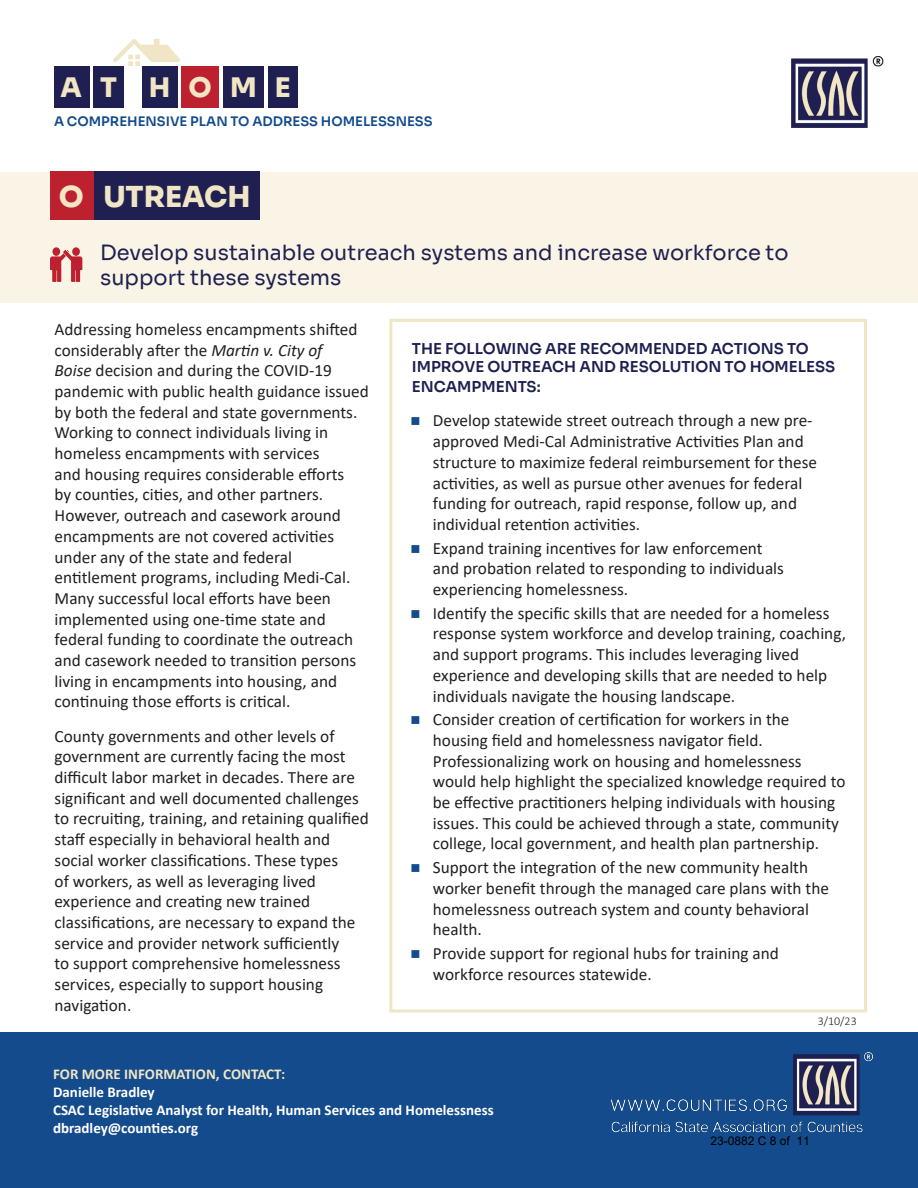
<style>
.page{position:relative;width:918px;height:1188px;background:#fff}
.page>*{position:absolute;margin:0;border:0;box-sizing:border-box;transform-origin:0 0}
.t1{font:28.95px "Sora";color:#f0e5c4}
.t2{font:27px "Sora";color:#f0e5c4}
.t3{font:21px/25.2px "Sora";color:#1f2051}
.t4{font:17.25px/20.7px "Calibri";color:#231f20}
.t5{font:700 15px "Calibri";color:#fff}
.t6{font:15px/18px "Sora";color:#1f2051}
.t7{font:700 15px "Calibri";color:#f0e5c4}
.t8{font:13.05px "Sora";color:#134b8c}
.t9{font:12px "Arial";color:#000}
.Paragraph_Style_1{font:300 12px "Calibri";color:#231f20}
.s1{font-style:italic}
.s2{color:#134b8c}
</style>
<div class="page">
<div style="left:0;top:172px;width:918px;height:130px;background:#f9f4e6"></div>
<div style="left:94px;top:172px;width:165px;height:48px;background:#1f2051"></div>
<div style="left:50px;top:172px;width:43px;height:48px;background:#bd202e"></div>
<svg style="left:113px;top:39px;width:67px;height:27px"></svg>
<div style="left:93px;top:66px;width:31px;height:41px;background:#1f2051"></div>
<div style="left:54px;top:66px;width:35px;height:41px;background:#1f2051"></div>
<div style="left:142px;top:66px;width:36px;height:41px;background:#1f2051"></div>
<div style="left:182px;top:66px;width:37px;height:41px;background:#bd202e"></div>
<div style="left:223px;top:66px;width:41px;height:41px;background:#1f2051"></div>
<div style="left:268px;top:66px;width:30px;height:41px;background:#1f2051"></div>
<img style="left:791px;top:56px;width:93px;height:72px">
<div style="left:0;top:1032px;width:918px;height:156px;background:#134b8c"></div>
<img style="left:610px;top:1052px;width:263px;height:81px">
<svg style="left:50px;top:247px;width:32px;height:35px"></svg>
<svg style="left:389px;top:319px;width:478px;height:694px"></svg>
<p class="t2" style="left:61px;top:65px;width:23px">A</p>
<p class="t2" style="left:100px;top:65px;width:18px">T</p>
<p class="t2" style="left:149px;top:65px;width:23px">H</p>
<p class="t2" style="left:188px;top:65px;width:25px">O</p>
<p class="t2" style="left:230px;top:65px;width:28px">M</p>
<p class="t2" style="left:275px;top:65px;width:17px">E</p>
<p class="t8" style="left:54px;top:111px;width:380px">A COMPREHENSIVE PLAN TO ADDRESS HOMELESSNESS</p>
<p class="t1" style="left:59px;top:172px;width:26px">O</p>
<p class="t1" style="left:103px;top:172px;width:149px">UTREACH</p>
<p class="t3" style="left:100px;top:238px;width:690px">Develop sustainable outreach systems and increase workforce to support these systems</p>
<p class="t4" style="left:55px;top:318px;width:316px">Addressing homeless encampments shifted considerably after the <span class="s1">Martin v. City of<br>Boise</span> decision and during the COVID-19 pandemic with public health guidance issued by both the federal and state governments.<br>Working to connect individuals living in homeless encampments with services<br>and housing requires considerable efforts<br>by counties, cities, and other partners.<br>However, outreach and casework around encampments are not covered activities under any of the state and federal entitlement programs, including Medi-Cal.<br>Many successful local efforts have been implemented using one-time state and federal funding to coordinate the outreach and casework needed to transition persons living in encampments into housing, and continuing those efforts is critical.</p>
<p class="t4" style="left:55px;top:725px;width:316px">County governments and other levels of government are currently facing the most difficult labor market in decades. There are significant and well documented challenges to recruiting, training, and retaining qualified staff especially in behavioral health and social worker classifications. These types<br>of workers, as well as leveraging lived experience and creating new trained classifications, are necessary to expand the service and provider network sufficiently<br>to support comprehensive homelessness services, especially to support housing navigation.</p>
<p class="t6" style="left:412px;top:339px;width:425px">THE FOLLOWING ARE RECOMMENDED ACTIONS TO<br>IMPROVE OUTREACH AND RESOLUTION TO HOMELESS</p>
<p class="t6" style="left:412px;top:377px;width:130px">ENCAMPMENTS:</p>
<p class="t4" style="left:433px;top:410px;width:386px;text-indent:-22px"><span class="s2">■</span> Develop statewide street outreach through a new pre&shy;approved Medi-Cal Administrative Activities Plan and structure to maximize federal reimbursement for these activities, as well as pursue other avenues for federal funding for outreach, rapid response, follow up, and individual retention activities.</p>
<p class="t4" style="left:433px;top:537px;width:353px;text-indent:-22px"><span class="s2">■</span> Expand training incentives for law enforcement and probation related to responding to individuals experiencing homelessness.</p>
<p class="t4" style="left:433px;top:602px;width:415px;text-indent:-22px"><span class="s2">■</span> Identify the specific skills that are needed for a homeless response system workforce and develop training, coaching, and support programs. This includes leveraging lived experience and developing skills that are needed to help individuals navigate the housing landscape.</p>
<p class="t4" style="left:433px;top:709px;width:414px;text-indent:-22px"><span class="s2">■</span> Consider creation of certification for workers in the housing field and homelessness navigator field.<br>Professionalizing work on housing and homelessness would help highlight the specialized knowledge required to be effective practitioners helping individuals with housing issues. This could be achieved through a state, community college, local government, and health plan partnership.</p>
<p class="t4" style="left:433px;top:857px;width:398px;text-indent:-22px"><span class="s2">■</span> Support the integration of the new community health worker benefit through the managed care plans with the homelessness outreach system and county behavioral health.</p>
<p class="t4" style="left:433px;top:942px;width:348px;text-indent:-22px"><span class="s2">■</span> Provide support for regional hubs for training and workforce resources statewide.</p>
<p class="Paragraph_Style_1" style="left:818px;top:1014px;width:41px">3/10/23</p>
<p class="t7" style="left:53px;top:1064px;width:234px">FOR MORE INFORMATION, CONTACT:</p>
<p class="t5" style="left:53px;top:1082px;width:103px">Danielle Bradley</p>
<p class="t5" style="left:53px;top:1100px;width:442px">CSAC Legislative Analyst for Health, Human Services and Homelessness</p>
<p class="t5" style="left:53px;top:1118px;width:147px">dbradley@counties.org</p>
<p class="t9" style="left:711px;top:1132px;width:101px">23-0882 C 8 of 11</p>
</div>
